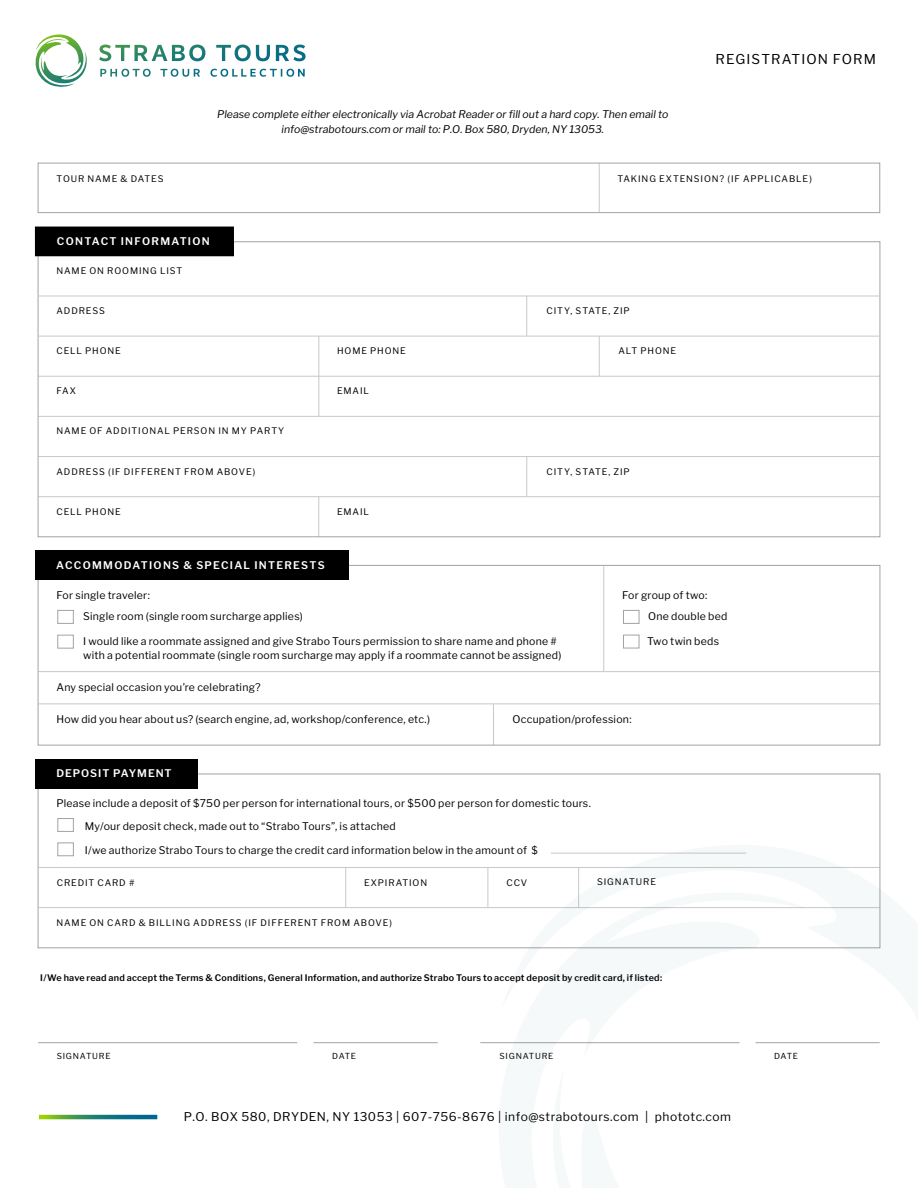
<style>
.page{position:relative;width:918px;height:1188px;background:#fff}
.page>*{position:absolute;margin:0;border:0;box-sizing:border-box;transform-origin:0 0}
.t1{font:13.5px "Libre Franklin";letter-spacing:.085em;color:#000}
.t2{font:12px "Libre Franklin";letter-spacing:.04em;color:#000}
.t3{font:10.5px/13.8px "Libre Franklin";letter-spacing:.02em;color:#000}
.t4{font:italic 10.5px/14.5px "Libre Franklin";color:#000;text-align:center}
.t5{font:600 10.5px "Libre Franklin";letter-spacing:.12em;color:#fff}
.t6{font:600 10.5px "Libre Franklin";letter-spacing:.09em;color:#fff}
.t7{font:9px "Libre Franklin";letter-spacing:.1em;color:#000}
.t8{font:600 9px "Libre Franklin";letter-spacing:.025em;color:#000}
.t9{font:8.25px "Libre Franklin";letter-spacing:.1em;color:#000}
</style>
<div class="page">
<hr style="left:599px;top:163px;width:1px;height:50px;background:#c9c9c9">
<hr style="left:38px;top:907px;width:842px;height:1px;background:#c9c9c9">
<hr style="left:38px;top:867px;width:842px;height:1px;background:#c9c9c9">
<hr style="left:493px;top:704px;width:1px;height:41px;background:#c9c9c9">
<hr style="left:38px;top:703px;width:842px;height:1px;background:#c9c9c9">
<hr style="left:38px;top:671px;width:842px;height:1px;background:#c9c9c9">
<hr style="left:318px;top:497px;width:1px;height:40px;background:#c9c9c9">
<hr style="left:38px;top:456px;width:842px;height:1px;background:#c9c9c9">
<hr style="left:38px;top:496px;width:842px;height:1px;background:#c9c9c9">
<hr style="left:38px;top:416px;width:842px;height:1px;background:#c9c9c9">
<hr style="left:38px;top:376px;width:842px;height:1px;background:#c9c9c9">
<div style="left:38px;top:565px;width:842px;height:180px;border:1px solid #a3a3a3"></div>
<div style="left:38px;top:163px;width:842px;height:50px;border:1px solid #a3a3a3"></div>
<div style="left:35px;top:759px;width:162px;height:29px;background:#000"></div>
<hr style="left:38px;top:1042px;width:259px;height:1px;background:#a3a3a3">
<hr style="left:313px;top:1042px;width:125px;height:1px;background:#a3a3a3">
<hr style="left:480px;top:1042px;width:259px;height:1px;background:#a3a3a3">
<svg style="left:35px;top:34px;width:271px;height:53px"></svg>
<div style="left:35px;top:227px;width:199px;height:29px;background:#000"></div>
<hr style="left:38px;top:296px;width:842px;height:1px;background:#c9c9c9">
<hr style="left:38px;top:336px;width:842px;height:1px;background:#c9c9c9">
<hr style="left:603px;top:566px;width:1px;height:105px;background:#c9c9c9">
<hr style="left:526px;top:296px;width:1px;height:40px;background:#c9c9c9">
<hr style="left:318px;top:378px;width:1px;height:38px;background:#c9c9c9">
<hr style="left:318px;top:336px;width:1px;height:42px;background:#c9c9c9">
<hr style="left:599px;top:336px;width:1px;height:40px;background:#c9c9c9">
<div style="left:35px;top:551px;width:314px;height:29px;background:#000"></div>
<div style="left:623px;top:610px;width:16px;height:14px;border:1px solid #a3a3a3"></div>
<div style="left:57px;top:610px;width:17px;height:14px;border:1px solid #a3a3a3"></div>
<div style="left:57px;top:635px;width:17px;height:14px;border:1px solid #a3a3a3"></div>
<div style="left:623px;top:635px;width:16px;height:13px;border:1px solid #a3a3a3"></div>
<div style="left:57px;top:818px;width:17px;height:14px;border:1px solid #a3a3a3"></div>
<div style="left:57px;top:843px;width:17px;height:13px;border:1px solid #a3a3a3"></div>
<hr style="left:488px;top:868px;width:1px;height:39px;background:#c9c9c9">
<hr style="left:345px;top:868px;width:1px;height:39px;background:#c9c9c9">
<svg style="left:39px;top:1115px;width:118px;height:4px"></svg>
<hr style="left:526px;top:457px;width:1px;height:40px;background:#c9c9c9">
<svg style="left:551px;top:845px;width:330px;height:40px"></svg>
<svg style="left:499px;top:885px;width:382px;height:159px"></svg>
<svg style="left:546px;top:1017px;width:335px;height:27px"></svg>
<p class="t4" style="left:217px;top:107px;width:453px">Please complete either electronically via Acrobat Reader or fill out a hard copy. Then email to info@strabotours.com or mail to: P.O. Box 580, Dryden, NY 13053.</p>
<p class="t1" style="left:716px;top:51px;width:162px">REGISTRATION FORM</p>
<p class="t7" style="left:57px;top:174px;width:109px">TOUR NAME &amp; DATES</p>
<p class="t7" style="left:618px;top:174px;width:196px">TAKING EXTENSION? (IF APPLICABLE)</p>
<p class="t5" style="left:57px;top:235px;width:154px">CONTACT INFORMATION</p>
<p class="t7" style="left:57px;top:265px;width:127px">NAME ON ROOMING LIST</p>
<p class="t7" style="left:57px;top:305px;width:50px">ADDRESS</p>
<p class="t7" style="left:547px;top:305px;width:85px">CITY, STATE, ZIP</p>
<p class="t7" style="left:57px;top:345px;width:66px">CELL PHONE</p>
<p class="t7" style="left:337px;top:345px;width:70px">HOME PHONE</p>
<p class="t7" style="left:619px;top:345px;width:59px">ALT PHONE</p>
<p class="t7" style="left:57px;top:386px;width:21px">FAX</p>
<p class="t7" style="left:337px;top:386px;width:33px">EMAIL</p>
<p class="t7" style="left:57px;top:426px;width:229px">NAME OF ADDITIONAL PERSON IN MY PARTY</p>
<p class="t7" style="left:57px;top:466px;width:200px">ADDRESS (IF DIFFERENT FROM ABOVE)</p>
<p class="t7" style="left:547px;top:466px;width:85px">CITY, STATE, ZIP</p>
<p class="t7" style="left:57px;top:506px;width:66px">CELL PHONE</p>
<p class="t7" style="left:337px;top:506px;width:33px">EMAIL</p>
<p class="t5" style="left:56px;top:559px;width:270px">ACCOMMODATIONS &amp; SPECIAL INTERESTS</p>
<p class="t3" style="left:56px;top:588px;width:95px">For single traveler:</p>
<p class="t3" style="left:622px;top:588px;width:87px">For group of two:</p>
<p class="t3" style="left:83px;top:609px;width:221px">Single room (single room surcharge applies)</p>
<p class="t3" style="left:83px;top:634px;width:480px">I would like a roommate assigned and give Strabo Tours permission to share name and phone # with a potential roommate (single room surcharge may apply if a roommate cannot be assigned)</p>
<p class="t3" style="left:57px;top:680px;width:206px">Any special occasion you’re celebrating?</p>
<p class="t3" style="left:56px;top:712px;width:375px">How did you hear about us? (search engine, ad, workshop/conference, etc.)</p>
<p class="t3" style="left:513px;top:712px;width:121px">Occupation/profession:</p>
<p class="t3" style="left:648px;top:609px;width:81px">One double bed</p>
<p class="t3" style="left:647px;top:634px;width:74px">Two twin beds</p>
<p class="t6" style="left:56px;top:767px;width:117px">DEPOSIT PAYMENT</p>
<p class="t3" style="left:56px;top:796px;width:536px">Please include a deposit of $750 per person for international tours, or $500 per person for domestic tours.</p>
<p class="t3" style="left:85px;top:819px;width:312px">My/our deposit check, made out to “Strabo Tours”, is attached</p>
<p class="t3" style="left:85px;top:843px;width:454px">I/we authorize Strabo Tours to charge the credit card information below in the amount of $</p>
<p class="t7" style="left:57px;top:877px;width:79px">CREDIT CARD #</p>
<p class="t7" style="left:597px;top:877px;width:60px">SIGNATURE</p>
<p class="t7" style="left:57px;top:917px;width:337px">NAME ON CARD &amp; BILLING ADDRESS (IF DIFFERENT FROM ABOVE)</p>
<p class="t7" style="left:364px;top:877px;width:65px">EXPIRATION</p>
<p class="t7" style="left:507px;top:877px;width:22px">CCV</p>
<p class="t8" style="left:40px;top:973px;width:623px">I/We have read and accept the Terms &amp; Conditions, General Information, and authorize Strabo Tours to accept deposit by credit card, if listed:</p>
<p class="t9" style="left:57px;top:1051px;width:56px">SIGNATURE</p>
<p class="t9" style="left:332px;top:1051px;width:25px">DATE</p>
<p class="t9" style="left:499px;top:1051px;width:56px">SIGNATURE</p>
<p class="t9" style="left:774px;top:1051px;width:25px">DATE</p>
<p class="t2" style="left:184px;top:1110px;width:549px">P.O. BOX 580, DRYDEN, NY 13053 | 607-756-8676 | info@strabotours.com | phototc.com</p>
</div>
